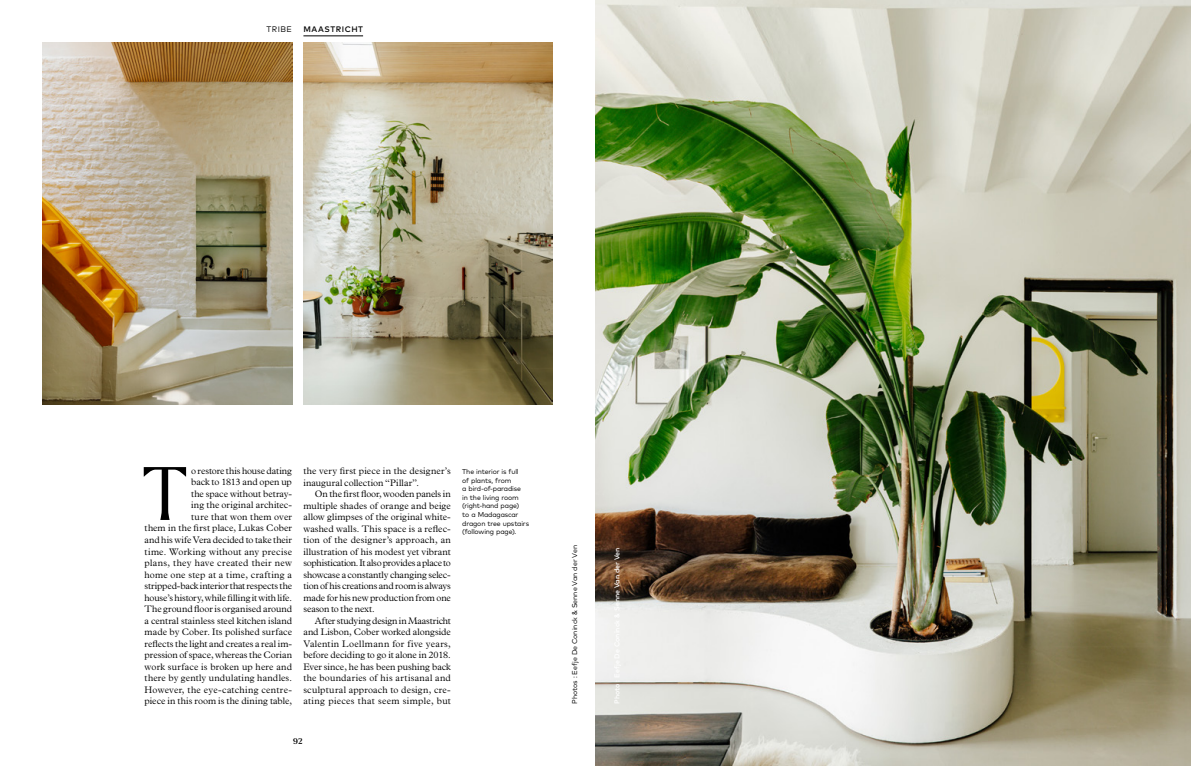
<style>
.page{position:relative;width:1191px;height:766px;background:#fff}
.page>*{position:absolute;margin:0;border:0;box-sizing:border-box;transform-origin:0 0}
.t1{font:300 73.4px "Larken";color:#000}
.t2{font:300 9.5px/11.5px "Plantin MT Pro";letter-spacing:.01em;color:#000;text-align:justify}
.t3{font:500 8px "Mark Pro";letter-spacing:.065em;color:#000}
.t4{font:8px "Mark Pro";letter-spacing:.065em;color:#000}
.t5{font:500 8px "Larken";color:#000}
.t6{font:7px/8.6px "Mark Pro";letter-spacing:-.02em;color:#000}
.t7{font:7px "Mark Pro";color:#000}
</style>
<div class="page">
<img style="left:43px;top:43px;width:249px;height:362px">
<img style="left:303px;top:43px;width:250px;height:361px">
<img style="left:595px;top:0;width:596px;height:765px">
<hr style="left:303px;top:35px;width:60px;height:1px;background:#000">
<p class="t4" style="left:266px;top:23px;width:27px">TRIBE</p>
<p class="t3" style="left:303px;top:23px;width:61px">MAASTRICHT</p>
<h1 class="t1" style="left:142px;top:445px;width:47px">T</h1>
<p class="t2" style="left:145px;top:465px;width:149px;text-align:right">o restore this house dating<br>back to 1813 and open up<br>the space without betray-<br>ing the original architec-<br>ture that won them over<br>them in the first place, Lukas Cober and his wife Vera decided to take their time. Working without any precise plans, they have created their new home one step at a time, crafting a stripped-back interior that respects the house’s history, while filling it with life.<br>The ground floor is organised around a central stainless steel kitchen island made by Cober. Its polished surface reflects the light and creates a real im&shy;pression of space, whereas the Corian work surface is broken up here and there by gently undulating handles.<br>However, the eye-catching centre&shy;piece in this room is the dining table,</p>
<p class="t2" style="left:303px;top:465px;width:149px">the very first piece in the designer’s inaugural collection “Pillar”.</p>
<p class="t2" style="left:303px;top:488px;width:149px;text-indent:11px">On the first floor, wooden panels in multiple shades of orange and beige allow glimpses of the original white&shy;washed walls. This space is a reflec&shy;tion of the designer’s approach, an illustration of his modest yet vibrant sophistication. It also provides a place to showcase a constantly changing selec&shy;tion of his creations and room is always made for his new production from one season to the next.</p>
<p class="t2" style="left:303px;top:614px;width:149px;text-indent:11px">After studying design in Maastricht and Lisbon, Cober worked alongside Valentin Loellmann for five years, before deciding to go it alone in 2018.<br>Ever since, he has been pushing back the boundaries of his artisanal and sculptural approach to design, cre&shy;ating pieces that seem simple, but</p>
<p class="t6" style="left:462px;top:466px;width:68px">The interior is full<br>of plants, from<br>a bird-of-paradise<br>in the living room (right-hand page)<br>to a Madagascar dragon tree upstairs (following page).</p>
<p class="t5" style="left:293px;top:736px;width:11px">92</p>
<p class="t7" style="left:569px;top:704px;width:160px;rotate:-90deg">Photos : Eefje De Coninck &amp; Senne Van der Ven</p>
</div>
